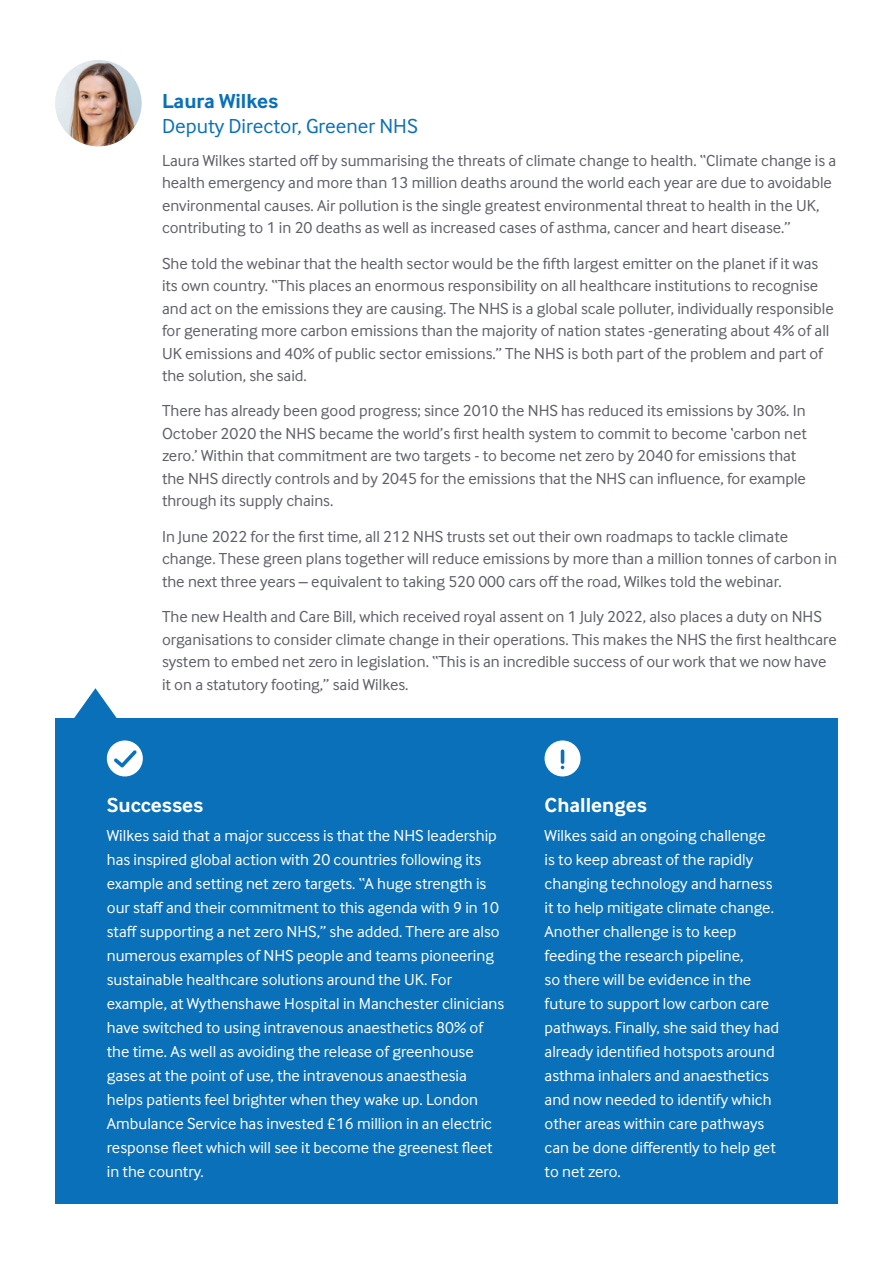
<style>
.page{position:relative;width:893px;height:1263px;background:#fff}
.page>*{position:absolute;margin:0;border:0;box-sizing:border-box;transform-origin:0 0}
.t1{font:21px "Inter Face";color:#0970b9}
.t2{font:700 21px "Inter Face";color:#fff}
.t3{font:700 21px "Inter Face";color:#0970b9}
.t4{font:16.5px/22.5px "Inter Face";color:#5d6067}
.t5{font:16.5px/24px "Inter Face";color:#fff}
</style>
<div class="page">
<div style="left:55px;top:718px;width:783px;height:486px;background:#0970b9"></div>
<img style="left:55px;top:60px;width:87px;height:86px;border-radius:43px">
<div style="left:107px;top:740px;width:36px;height:36px;background:#fff;border-radius:50%"></div>
<svg style="left:114px;top:750px;width:23px;height:18px"></svg>
<div style="left:545px;top:740px;width:36px;height:36px;background:#fff;border-radius:50%"></div>
<hr style="left:561px;top:749px;width:3px;height:15px;background:#0970b9;border-radius:2px">
<svg style="left:74px;top:688px;width:43px;height:30px"></svg>
<p class="t3" style="left:162px;top:89px;width:118px">Laura Wilkes</p>
<p class="t1" style="left:162px;top:114px;width:257px">Deputy Director, Greener NHS</p>
<p class="t4" style="left:162px;top:149px;width:676px">Laura Wilkes started off by summarising the threats of climate change to health. “Climate change is a health emergency and more than 13 million deaths around the world each year are due to avoidable environmental causes. Air pollution is the single greatest environmental threat to health in the UK, contributing to 1 in 20 deaths as well as increased cases of asthma, cancer and heart disease.”</p>
<p class="t4" style="left:162px;top:252px;width:673px">She told the webinar that the health sector would be the fifth largest emitter on the planet if it was its own country. “This places an enormous responsibility on all healthcare institutions to recognise and act on the emissions they are causing. The NHS is a global scale polluter, individually responsible for generating more carbon emissions than the majority of nation states -generating about 4% of all UK emissions and 40% of public sector emissions.” The NHS is both part of the problem and part of the solution, she said.</p>
<p class="t4" style="left:162px;top:400px;width:646px">There has already been good progress; since 2010 the NHS has reduced its emissions by 30%. In October 2020 the NHS became the world’s first health system to commit to become ‘carbon net zero.’ Within that commitment are two targets - to become net zero by 2040 for emissions that the NHS directly controls and by 2045 for the emissions that the NHS can influence, for example through its supply chains.</p>
<p class="t4" style="left:162px;top:525px;width:676px">In June 2022 for the first time, all 212 NHS trusts set out their own roadmaps to tackle climate change. These green plans together will reduce emissions by more than a million tonnes of carbon in the next three years – equivalent to taking 520 000 cars off the road, Wilkes told the webinar.</p>
<p class="t4" style="left:162px;top:605px;width:676px">The new Health and Care Bill, which received royal assent on 1 July 2022, also places a duty on NHS organisations to consider climate change in their operations. This makes the NHS the first healthcare system to embed net zero in legislation. “This is an incredible success of our work that we now have it on a statutory footing,” said Wilkes.</p>
<p class="t2" style="left:107px;top:793px;width:98px">Successes</p>
<p class="t5" style="left:107px;top:823px;width:399px">Wilkes said that a major success is that the NHS leadership has inspired global action with 20 countries following its example and setting net zero targets. “A huge strength is our staff and their commitment to this agenda with 9 in 10 staff supporting a net zero NHS,” she added. There are also numerous examples of NHS people and teams pioneering sustainable healthcare solutions around the UK. For example, at Wythenshawe Hospital in Manchester clinicians have switched to using intravenous anaesthetics 80% of the time. As well as avoiding the release of greenhouse gases at the point of use, the intravenous anaesthesia helps patients feel brighter when they wake up. London Ambulance Service has invested £16 million in an electric response fleet which will see it become the greenest fleet in the country.</p>
<p class="t2" style="left:545px;top:793px;width:104px">Challenges</p>
<p class="t5" style="left:545px;top:823px;width:236px">Wilkes said an ongoing challenge is to keep abreast of the rapidly changing technology and harness it to help mitigate climate change.<br>Another challenge is to keep feeding the research pipeline,<br>so there will be evidence in the future to support low carbon care pathways. Finally, she said they had already identified hotspots around asthma inhalers and anaesthetics and now needed to identify which other areas within care pathways can be done differently to help get to net zero.</p>
</div>
